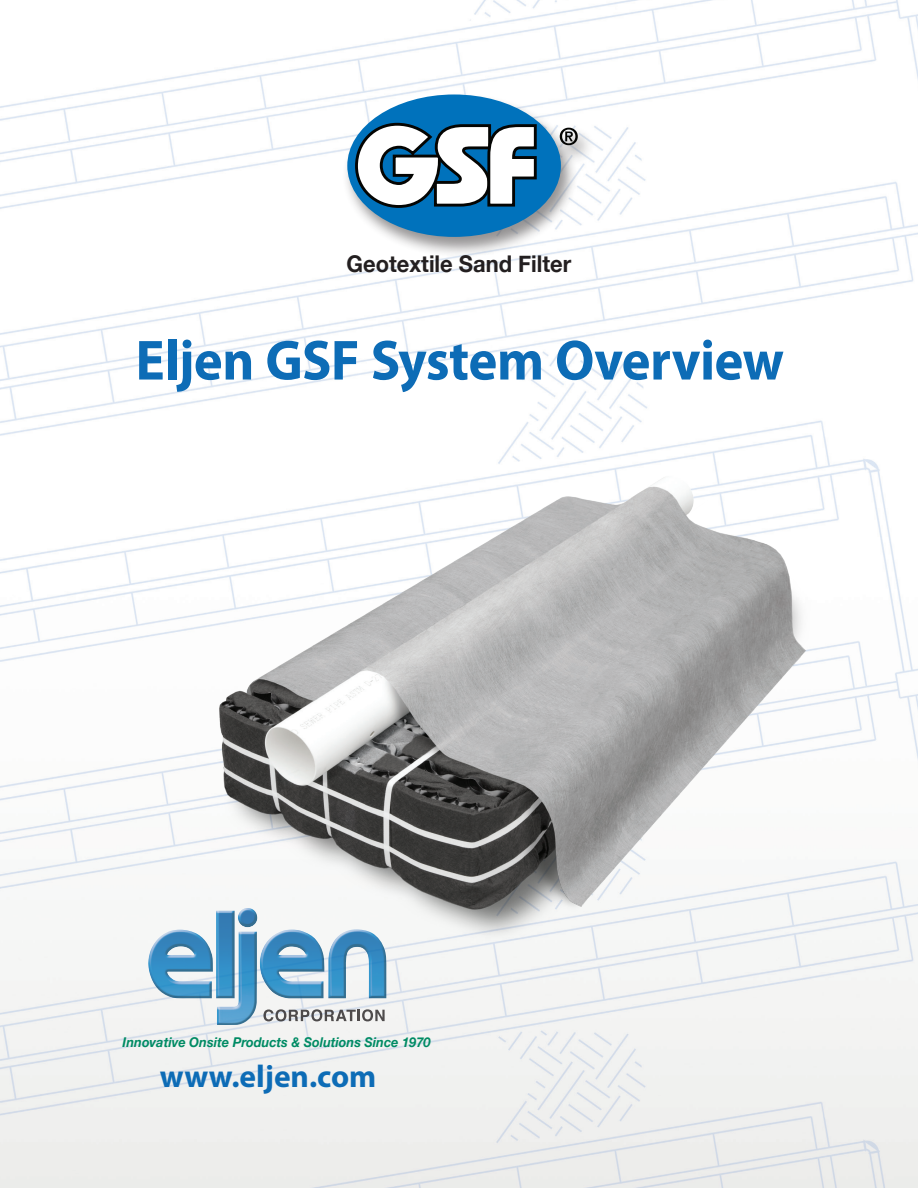
<style>
.page{position:relative;width:918px;height:1188px;background:#fff}
.page>*{position:absolute;margin:0;border:0;box-sizing:border-box;transform-origin:0 0}
.t1{font:700 57px "Myriad Pro";letter-spacing:-.01em;color:#0d6cb6;scale:.96 1}
.t2{font:700 31.5px "Myriad Pro";color:#0d6cb6}
.t3{font:700 23.1px "Helvetica Neue";color:#231f20;scale:.95 1}
.t4{font:italic 700 13.5px "Helvetica Neue";color:#008b64;scale:.95 1}
</style>
<div class="page">
<img style="left:0;top:0;width:918px;height:1188px">
<div style="left:341px;top:93px;width:253px;height:165px;background:#231f20;opacity:.48"></div>
<div style="left:347px;top:95px;width:214px;height:142px;background:#0072bc;border-radius:50%"></div>
<svg style="left:354px;top:121px;width:184px;height:88px"></svg>
<svg style="left:560px;top:128px;width:18px;height:17px"></svg>
<img style="left:201px;top:464px;width:624px;height:483px">
<img style="left:148px;top:908px;width:239px;height:117px">
<svg style="left:263px;top:1009px;width:122px;height:12px"></svg>
<h3 class="t3" style="left:347px;top:246px;width:238px">Geotextile Sand Filter</h3>
<h1 class="t1" style="left:135px;top:323px;width:677px">Eljen GSF System Overview</h1>
<p class="t4" style="left:123px;top:1032px;width:326px">Innovative Onsite Products &amp; Solutions Since 1970</p>
<h2 class="t2" style="left:160px;top:1056px;width:218px">www.eljen.com</h2>
</div>
